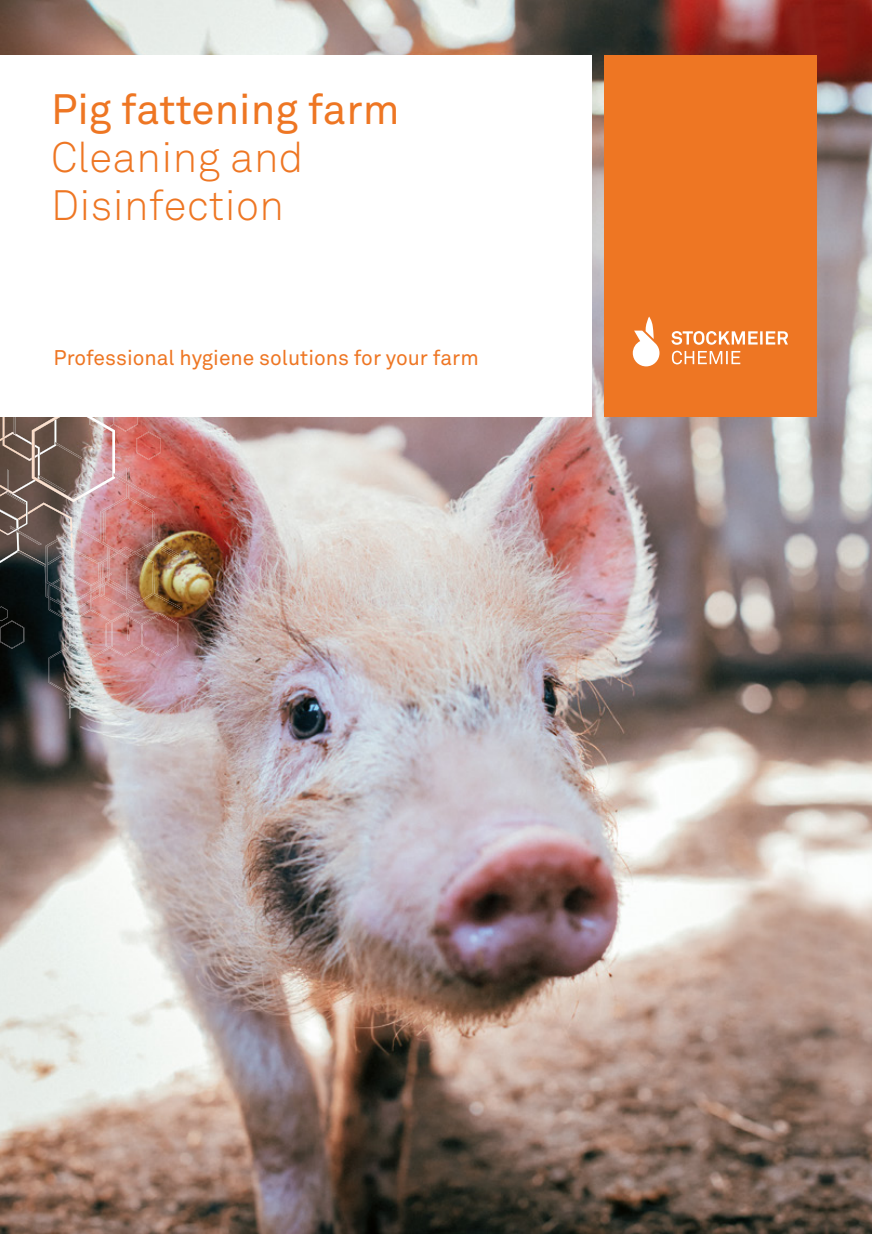
<style>
.page{position:relative;width:872px;height:1234px;background:#fff}
.page>*{position:absolute;margin:0;border:0;box-sizing:border-box;transform-origin:0 0}
.t1{font:300 42px/48px "Akkurat Std";letter-spacing:.01em;color:#ee7623}
.t2{font:42px "Akkurat Std";color:#ee7623}
.t3{font:21px "Akkurat Std";color:#ee7623}
</style>
<div class="page">
<img style="left:0;top:0;width:872px;height:1233px">
<img style="left:19px;top:502px;width:54px;height:48px">
<img style="left:45px;top:548px;width:53px;height:63px">
<img style="left:98px;top:558px;width:57px;height:52px">
<img style="left:153px;top:593px;width:28px;height:16px">
<img style="left:0;top:535px;width:19px;height:28px">
<img style="left:17px;top:550px;width:29px;height:16px">
<img style="left:143px;top:613px;width:36px;height:43px">
<img style="left:113px;top:613px;width:30px;height:43px">
<img style="left:115px;top:417px;width:23px;height:14px">
<img style="left:136px;top:431px;width:25px;height:29px">
<img style="left:0;top:620px;width:24px;height:28px">
<img style="left:0;top:606px;width:8px;height:15px">
<img style="left:49px;top:645px;width:43px;height:49px">
<img style="left:69px;top:609px;width:44px;height:49px">
<img style="left:49px;top:600px;width:43px;height:22px">
<img style="left:109px;top:572px;width:3px;height:6px">
<img style="left:111px;top:608px;width:22px;height:14px">
<img style="left:69px;top:693px;width:2px;height:25px">
<img style="left:3px;top:417px;width:29px;height:15px">
<img style="left:10px;top:525px;width:32px;height:20px">
<img style="left:46px;top:527px;width:63px;height:73px">
<img style="left:75px;top:502px;width:2px;height:28px">
<img style="left:79px;top:502px;width:2px;height:28px">
<img style="left:108px;top:578px;width:32px;height:20px">
<img style="left:105px;top:582px;width:32px;height:19px">
<img style="left:0;top:494px;width:27px;height:41px">
<img style="left:6px;top:494px;width:19px;height:10px">
<img style="left:0;top:432px;width:32px;height:62px">
<img style="left:14px;top:417px;width:1px;height:17px">
<img style="left:100px;top:498px;width:54px;height:60px">
<img style="left:125px;top:467px;width:5px;height:6px">
<img style="left:153px;top:539px;width:27px;height:17px">
<img style="left:151px;top:542px;width:26px;height:17px">
<img style="left:126px;top:568px;width:2px;height:31px">
<img style="left:32px;top:417px;width:83px;height:85px">
<img style="left:114px;top:473px;width:41px;height:25px">
<div style="left:604px;top:55px;width:212px;height:362px;background:#ee7623"></div>
<svg style="left:671px;top:331px;width:117px;height:33px"></svg>
<svg style="left:632px;top:316px;width:27px;height:50px"></svg>
<div style="left:0;top:55px;width:591px;height:362px;background:#fff"></div>
<h1 class="t2" style="left:51px;top:84px;width:350px">Pig fattening farm</h1>
<h1 class="t1" style="left:51px;top:133px;width:254px">Cleaning and<br>Disinfection</h1>
<p class="t3" style="left:54px;top:345px;width:427px">Professional hygiene solutions for your farm</p>
</div>
